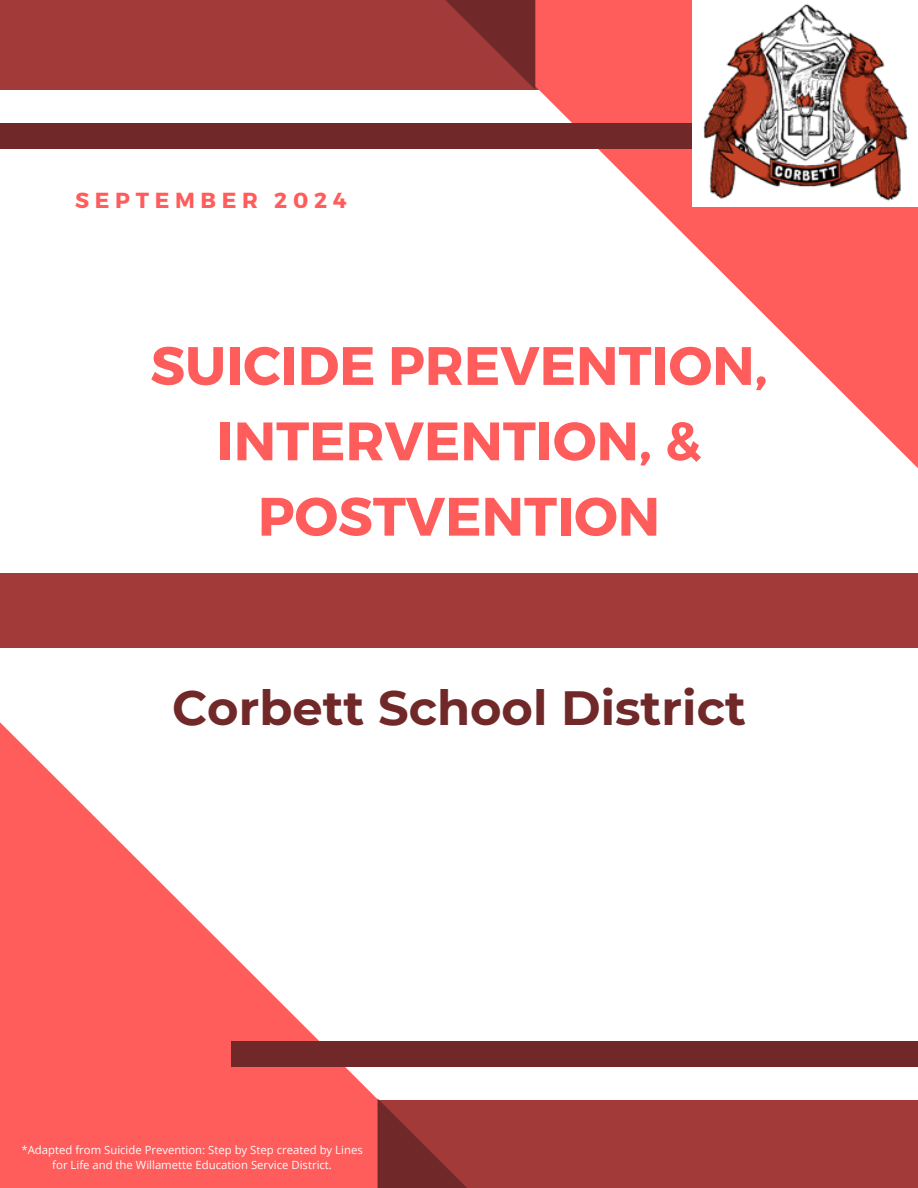
<style>
.page{position:relative;width:918px;height:1188px;background:#fff}
.page>*{position:absolute;margin:0;border:0;box-sizing:border-box;transform-origin:0 0}
.t1{font:700 54px/75.3px "Montserrat";color:#ff5c5c;text-align:center}
.t2{font:700 48px "Montserrat";color:#702828}
.t3{font:700 21.75px "Montserrat";letter-spacing:.26em;color:#ff5c5c}
.t4{font:11.4px/15.3px "Open Sans";color:#fcfcfc;text-align:center}
</style>
<div class="page">
<div style="left:226px;top:1100px;width:692px;height:88px;background:#a23a3a"></div>
<svg style="left:0;top:722px;width:378px;height:466px;fill:#ff5c5c"></svg>
<svg style="left:378px;top:1099px;width:89px;height:89px"></svg>
<div style="left:0;top:0;width:690px;height:90px;background:#a23a3a"></div>
<svg style="left:403px;top:0;width:515px;height:574px"></svg>
<svg style="left:403px;top:0;width:132px;height:90px"></svg>
<div style="left:0;top:574px;width:918px;height:74px;background:#a23a3a"></div>
<div style="left:231px;top:1041px;width:687px;height:26px;background:#702828"></div>
<div style="left:0;top:123px;width:722px;height:26px;background:#702828"></div>
<img style="left:693px;top:0;width:225px;height:207px">
<p class="t3" style="left:75px;top:186px;width:273px">SEPTEMBER 2024</p>
<p class="t1" style="left:150px;top:325px;width:619px">SUICIDE PREVENTION,<br>INTERVENTION, &amp;<br>POSTVENTION</p>
<h3 class="t2" style="left:172px;top:679px;width:575px">Corbett School District</h3>
<h1 class="t4" style="left:21px;top:1142px;width:343px">*Adapted from Suicide Prevention: Step by Step created by Lines for Life and the Willamette Education Service District.</h1>
</div>
